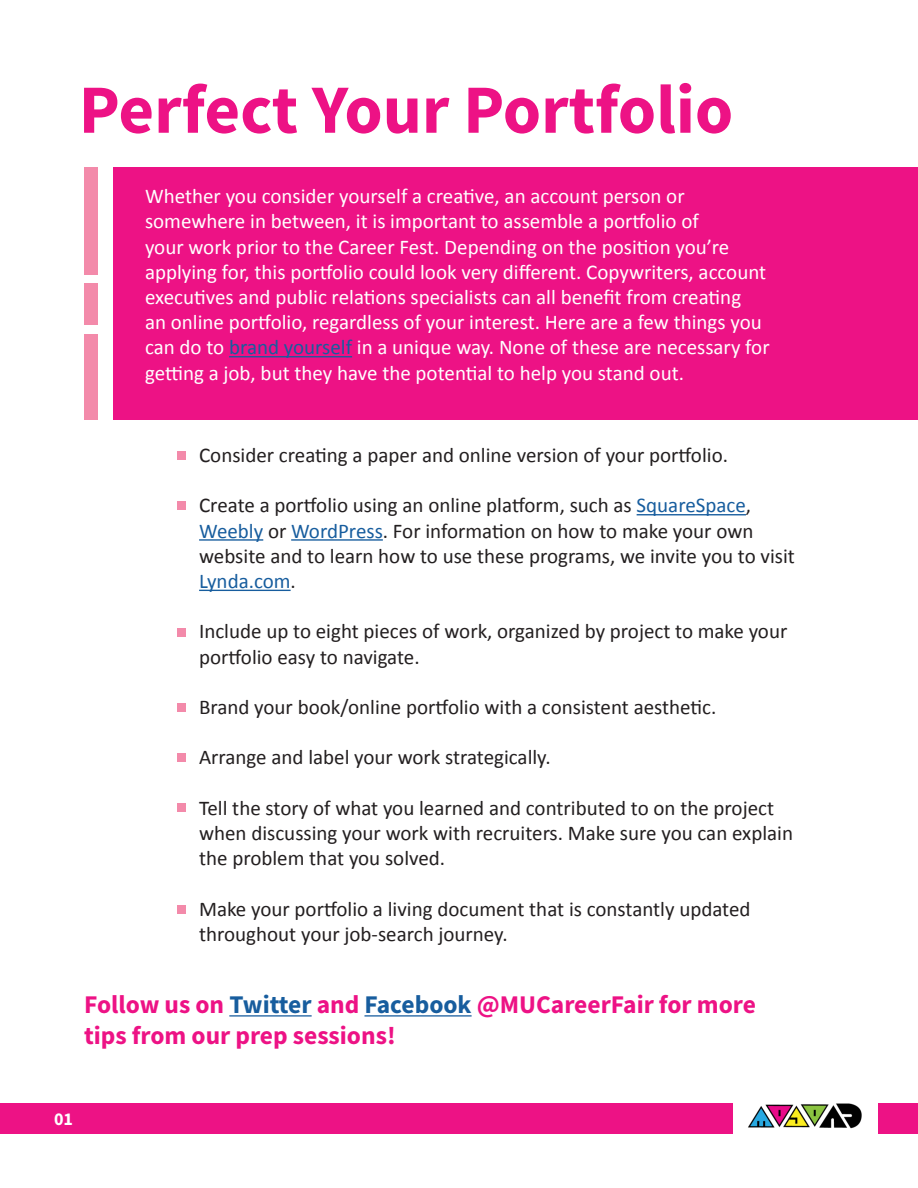
<style>
.page{position:relative;width:918px;height:1188px;background:#fff}
.page>*{position:absolute;margin:0;border:0;box-sizing:border-box;transform-origin:0 0}
.t1{font:700 69px "Source Sans Pro";color:#ed1285}
.t2{font:700 25.5px/30.6px "Source Sans Pro";color:#ed1285}
.t3{font:21px/25.2px "Calibri";color:#231f20}
.t4{font:21px/25.2px "Calibri";color:#fff}
.t5{font:700 18px "Source Sans Pro";color:#fff}
.s1{color:#175d9e}
</style>
<div class="page">
<div style="left:113px;top:167px;width:805px;height:252px;background:#ed1285"></div>
<hr style="left:229px;top:356px;width:123px;height:1px;background:#175d9e">
<div style="left:878px;top:1103px;width:40px;height:31px;background:#ed1285"></div>
<div style="left:0;top:1103px;width:732px;height:31px;background:#ed1285"></div>
<div style="left:84px;top:167px;width:13px;height:107px;background:#f38aaa"></div>
<div style="left:84px;top:334px;width:13px;height:85px;background:#f38aaa"></div>
<div style="left:84px;top:284px;width:13px;height:41px;background:#f38aaa"></div>
<div style="left:177px;top:451px;width:9px;height:9px;background:#f38aaa"></div>
<div style="left:177px;top:502px;width:9px;height:8px;background:#f38aaa"></div>
<div style="left:177px;top:628px;width:9px;height:8px;background:#f38aaa"></div>
<div style="left:177px;top:704px;width:9px;height:8px;background:#f38aaa"></div>
<div style="left:177px;top:754px;width:9px;height:8px;background:#f38aaa"></div>
<div style="left:177px;top:804px;width:9px;height:8px;background:#f38aaa"></div>
<div style="left:177px;top:905px;width:9px;height:8px;background:#f38aaa"></div>
<img style="left:748px;top:1103px;width:114px;height:26px">
<hr style="left:637px;top:514px;width:109px;height:1px;background:#175d9e">
<hr style="left:199px;top:539px;width:64px;height:2px;background:#175d9e">
<hr style="left:291px;top:539px;width:92px;height:2px;background:#175d9e">
<hr style="left:199px;top:590px;width:92px;height:1px;background:#175d9e">
<hr style="left:229px;top:1015px;width:83px;height:2px;background:#175d9e">
<hr style="left:364px;top:1015px;width:108px;height:2px;background:#175d9e">
<p class="t1" style="left:79px;top:63px;width:656px">Perfect Your Portfolio</p>
<p class="t4" style="left:145px;top:183px;width:626px">Whether you consider yourself a creative, an account person or somewhere in between, it is important to assemble a portfolio of<br>your work prior to the Career Fest. Depending on the position you’re applying for, this portfolio could look very different. Copywriters, account executives and public relations specialists can all benefit from creating<br>an online portfolio, regardless of your interest. Here are a few things you can do to <span class="s1">brand yourself</span> in a unique way. None of these are necessary for getting a job, but they have the potential to help you stand out.</p>
<p class="t3" style="left:199px;top:441px;width:530px">Consider creating a paper and online version of your portfolio.</p>
<p class="t3" style="left:199px;top:492px;width:597px">Create a portfolio using an online platform, such as <span class="s1">SquareSpace</span>, <span class="s1">Weebly</span> or <span class="s1">WordPress</span>. For information on how to make your own website and to learn how to use these programs, we invite you to visit <span class="s1">Lynda.com</span>.</p>
<p class="t3" style="left:199px;top:618px;width:590px">Include up to eight pieces of work, organized by project to make your portfolio easy to navigate.</p>
<p class="t3" style="left:199px;top:693px;width:519px">Brand your book/online portfolio with a consistent aesthetic.</p>
<p class="t3" style="left:199px;top:744px;width:353px">Arrange and label your work strategically.</p>
<p class="t3" style="left:199px;top:794px;width:595px">Tell the story of what you learned and contributed to on the project when discussing your work with recruiters. Make sure you can explain the problem that you solved.</p>
<p class="t3" style="left:199px;top:895px;width:553px">Make your portfolio a living document that is constantly updated throughout your job-search journey.</p>
<p class="t2" style="left:84px;top:989px;width:673px">Follow us on <span class="s1">Twitter</span> and <span class="s1">Facebook</span> @MUCareerFair for more tips from our prep sessions!</p>
<p class="t5" style="left:54px;top:1107px;width:21px">01</p>
</div>
